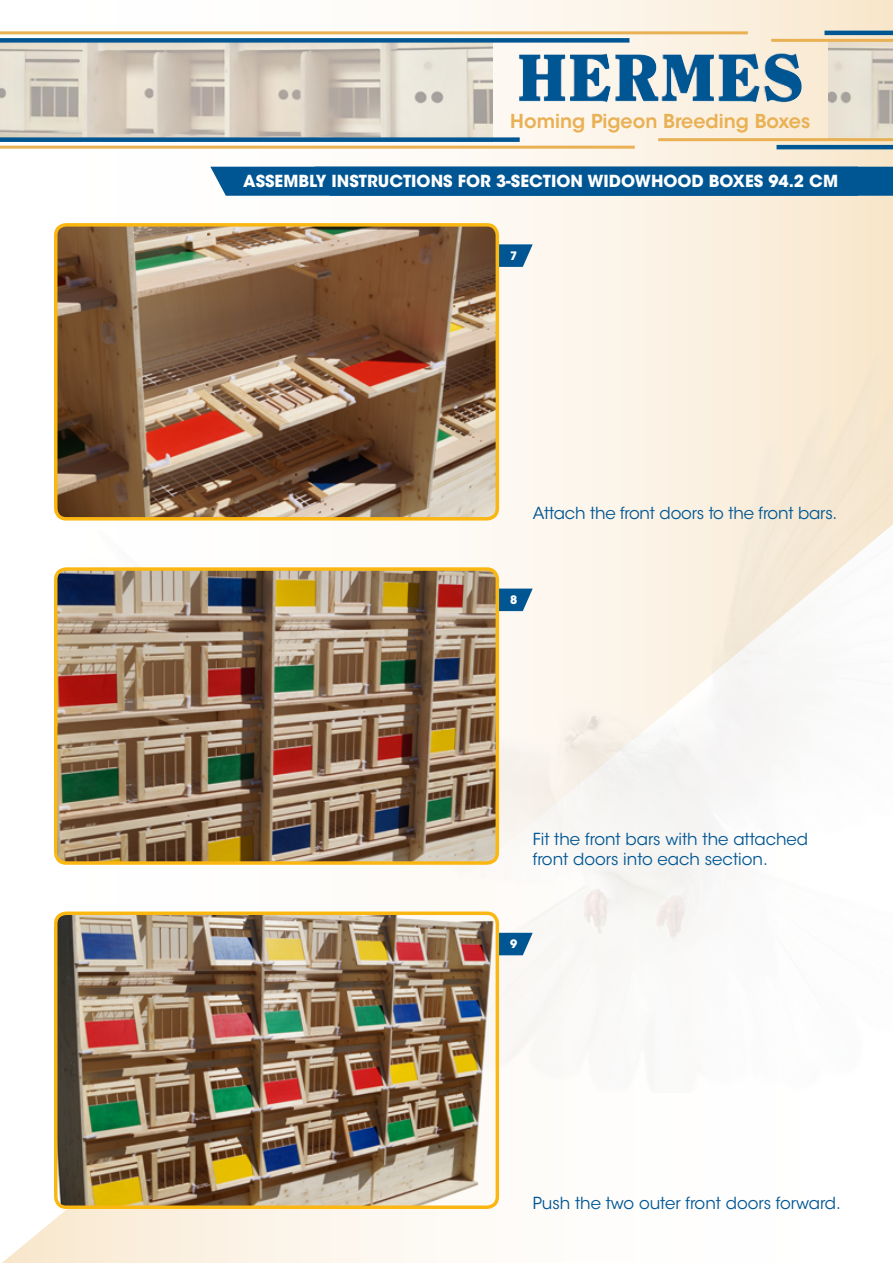
<style>
.page{position:relative;width:893px;height:1263px;background:#fff}
.page>*{position:absolute;margin:0;border:0;box-sizing:border-box;transform-origin:0 0}
.t1{font:600 19.05px "ITC Avant Garde Std";color:#e9b054}
.t2{font:16.5px/19.8px "ITC Avant Garde Std";color:#005693}
.t3{font:700 16.5px "ITC Avant Garde Std";color:#fff}
.t4{font:700 11.55px "ITC Avant Garde Std";color:#fff}
</style>
<div class="page">
<svg style="left:0;top:0;width:893px;height:268px"></svg>
<svg style="left:2px;top:1093px;width:498px;height:170px"></svg>
<img style="left:0;top:43px;width:492px;height:94px">
<img style="left:828px;top:42px;width:65px;height:96px">
<img style="left:569px;top:53px;width:233px;height:50px">
<div style="left:0;top:38px;width:629px;height:5px;background:#005693"></div>
<hr style="left:776px;top:145px;width:117px;height:4px;background:#005693">
<hr style="left:0;top:31px;width:748px;height:3px;background:#e9b054">
<hr style="left:658px;top:138px;width:235px;height:3px;background:#e9b054">
<hr style="left:771px;top:39px;width:122px;height:3px;background:#e9b054">
<hr style="left:0;top:146px;width:635px;height:3px;background:#e9b054">
<hr style="left:824px;top:31px;width:69px;height:4px;background:#005693">
<div style="left:0;top:137px;width:520px;height:5px;background:#005693"></div>
<svg style="left:499px;top:244px;width:34px;height:23px"></svg>
<img style="left:56px;top:225px;width:441px;height:294px">
<div style="left:54px;top:223px;width:445px;height:298px;border:3px solid #fab712;border-radius:10px"></div>
<svg style="left:499px;top:589px;width:34px;height:22px"></svg>
<svg style="left:499px;top:933px;width:34px;height:22px"></svg>
<img style="left:58px;top:569px;width:439px;height:294px">
<div style="left:54px;top:567px;width:445px;height:298px;border:3px solid #fab712;border-radius:10px"></div>
<img style="left:56px;top:913px;width:441px;height:294px">
<div style="left:54px;top:911px;width:445px;height:298px;border:3px solid #fab712;border-radius:10px"></div>
<div style="left:210px;top:167px;width:683px;height:29px;background:#005693"></div>
<p class="t1" style="left:510px;top:109px;width:301px">Homing Pigeon Breeding Boxes</p>
<p class="t3" style="left:243px;top:171px;width:596px">ASSEMBLY INSTRUCTIONS FOR 3-SECTION WIDOWHOOD BOXES 94.2 CM</p>
<p class="t4" style="left:510px;top:248px;width:9px">7</p>
<p class="t2" style="left:533px;top:503px;width:306px">Attach the front doors to the front bars.</p>
<p class="t4" style="left:510px;top:592px;width:9px">8</p>
<p class="t2" style="left:533px;top:829px;width:277px">Fit the front bars with the attached front doors into each section.</p>
<p class="t4" style="left:510px;top:936px;width:9px">9</p>
<p class="t2" style="left:533px;top:1193px;width:310px">Push the two outer front doors forward.</p>
</div>
